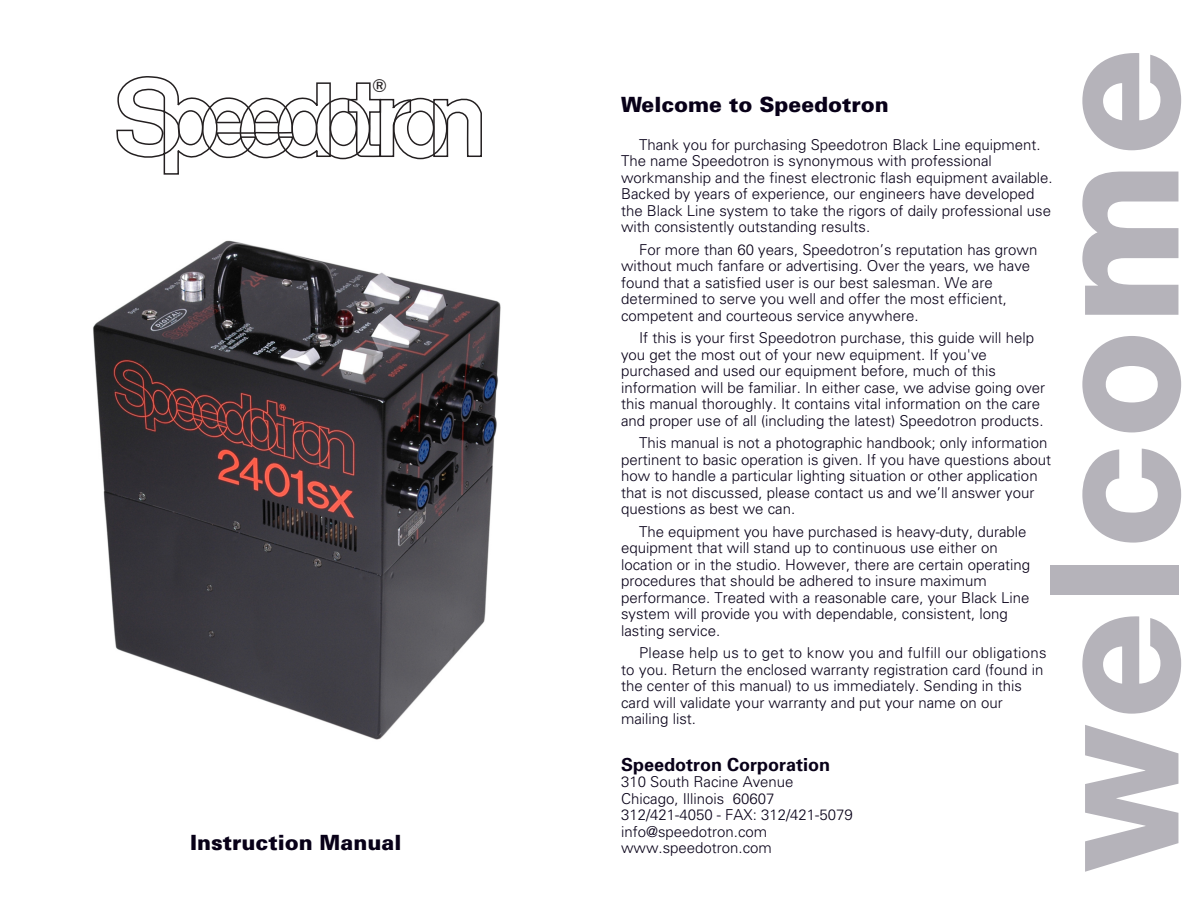
<style>
.page{position:relative;width:1188px;height:918px;background:#fff}
.page>*{position:absolute;margin:0;border:0;box-sizing:border-box;transform-origin:0 0}
.t1{font:800 180px "Helvetica Neue";letter-spacing:.03em;color:#b5b3ba}
.t2{font:900 21px "Univers";color:#080018}
.t3{font:700 18px "Univers";color:#080018}
.t4{font:300 15px/16.5px "Univers";color:#080018}
</style>
<div class="page">
<svg style="left:432px;top:98px;width:50px;height:59px"></svg>
<svg style="left:116px;top:76px;width:216px;height:99px"></svg>
<div style="left:330px;top:111px;width:27px;height:35px;border:2px solid #231f20;border-radius:50%"></div>
<div style="left:407px;top:111px;width:27px;height:35px;border:2px solid #231f20;border-radius:50%"></div>
<div style="left:316px;top:98px;width:54px;height:61px;border:2px solid #231f20;border-radius:50%"></div>
<div style="left:393px;top:98px;width:54px;height:61px;border:2px solid #231f20;border-radius:50%"></div>
<div style="left:291px;top:110px;width:26px;height:36px;border:2px solid #231f20;border-radius:50%"></div>
<div style="left:178px;top:110px;width:25px;height:35px;border:2px solid #231f20;border-radius:50%"></div>
<img style="left:93px;top:240px;width:408px;height:500px">
<svg style="left:347px;top:82px;width:65px;height:76px"></svg>
<h2 class="t2" style="left:190px;top:834px;width:213px">Instruction Manual</h2>
<h1 class="t1" style="left:1050px;top:872px;width:825px;rotate:-90deg">welcome</h1>
<h2 class="t2" style="left:621px;top:96px;width:269px">Welcome to Speedotron</h2>
<p class="t4" style="left:639px;top:137px;width:403px">Thank you for purchasing Speedotron Black Line equipment.</p>
<p class="t4" style="left:621px;top:154px;width:372px">The name Speedotron is synonymous with professional</p>
<p class="t4" style="left:621px;top:170px;width:433px">workmanship and the finest electronic flash equipment available.</p>
<p class="t4" style="left:621px;top:187px;width:415px">Backed by years of experience, our engineers have developed</p>
<p class="t4" style="left:621px;top:203px;width:432px">the Black Line system to take the rigors of daily professional use with consistently outstanding results.</p>
<p class="t4" style="left:621px;top:242px;width:418px;text-indent:18px">For more than 60 years, Speedotron’s reputation has grown without much fanfare or advertising. Over the years, we have found that a satisfied user is our best salesman. We are determined to serve you well and offer the most efficient, competent and courteous service anywhere.</p>
<p class="t4" style="left:621px;top:331px;width:426px;text-indent:18px">If this is your first Speedotron purchase, this guide will help you get the most out of your new equipment. If you've purchased and used our equipment before, much of this information will be familiar. In either case, we advise going over this manual thoroughly. It contains vital information on the care and proper use of all (including the latest) Speedotron products.</p>
<p class="t4" style="left:621px;top:436px;width:432px;text-indent:18px">This manual is not a photographic handbook; only information pertinent to basic operation is given. If you have questions about how to handle a particular lighting situation or other application that is not discussed, please contact us and we’ll answer your questions as best we can.</p>
<p class="t4" style="left:621px;top:524px;width:411px;text-indent:18px">The equipment you have purchased is heavy-duty, durable equipment that will stand up to continuous use either on location or in the studio. However, there are certain operating procedures that should be adhered to insure maximum performance. Treated with a reasonable care, your Black Line system will provide you with dependable, consistent, long lasting service.</p>
<p class="t4" style="left:621px;top:646px;width:427px;text-indent:18px">Please help us to get to know you and fulfill our obligations to you. Return the enclosed warranty registration card (found in the center of this manual) to us immediately. Sending in this card will validate your warranty and put your name on our mailing list.</p>
<p class="t3" style="left:621px;top:758px;width:211px">Speedotron Corporation</p>
<p class="t4" style="left:621px;top:775px;width:233px">310 South Racine Avenue<br>Chicago, Illinois 60607<br>312/421-4050 - FAX: 312/421-5079 info@speedotron.com www.speedotron.com</p>
</div>
